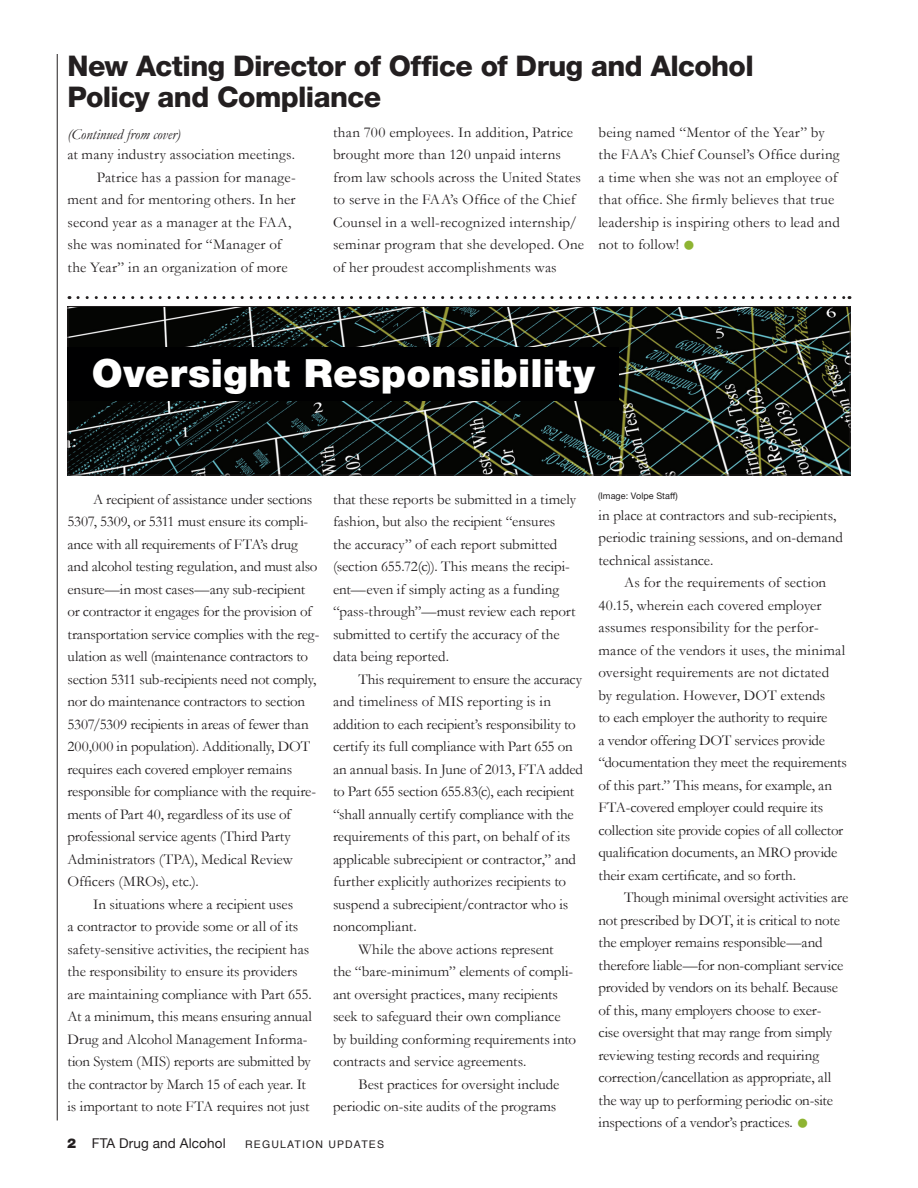
<style>
.page{position:relative;width:918px;height:1188px;background:#fff}
.page>*{position:absolute;margin:0;border:0;box-sizing:border-box;transform-origin:0 0}
.t1{font:900 39px "Helvetica Neue LT Std";letter-spacing:.01em;color:#fff}
.t2{font:800 28.5px/31.5px "Helvetica Neue LT Std";letter-spacing:-.02em;color:#231f20}
.t3{font:15px/22.5px "Garamond";letter-spacing:-.005em;color:#231f20}
.t4{font:15px/22.5px "Garamond";letter-spacing:.015em;color:#231f20}
.t5{font:italic 15px "Garamond";color:#231f20}
.t6{font:13.5px "Helvetica Neue";letter-spacing:.01em;color:#231f20}
.t7{font:10.5px "Helvetica";letter-spacing:.11em;color:#231f20}
.t8{font:9px "Helvetica Neue";letter-spacing:.01em;color:#231f20}
.s1{color:#8eb432}
.s2{font-family:"Helvetica Neue LT Std";font-weight:900}
</style>
<div class="page">
<hr style="left:57px;top:54px;width:1px;height:1066px;background:#231f20">
<svg style="left:78px;top:296px;width:772px;height:3px"></svg>
<img style="left:70px;top:308px;width:778px;height:165px">
<div style="left:68px;top:306px;width:782px;height:169px;border:1px solid #231f20"></div>
<div style="left:68px;top:347px;width:551px;height:54px;background:#000001"></div>
<h2 class="t2" style="left:68px;top:50px;width:688px">New Acting Director of Office of Drug and Alcohol<br>Policy and Compliance</h2>
<p class="t5" style="left:68px;top:125px;width:114px">(Continued from cover)</p>
<p class="t3" style="left:68px;top:143px;width:229px">at many industry association meetings.</p>
<p class="t4" style="left:68px;top:166px;width:230px;text-indent:29px">Patrice has a passion for manage&shy;ment and for mentoring others. In her second year as a manager at the FA A, she was nominated for “Manager of the Year” in an organization of more</p>
<p class="t3" style="left:333px;top:121px;width:249px">than 700 employees. In addition, Patrice brought more than 120 unpaid interns from law schools across the United States to serve in the FAA’s Office of the Chief Counsel in a well-recognized internship/</p>
<p class="t3" style="left:333px;top:233px;width:253px">seminar program that she developed. One of her proudest accomplishments was</p>
<p class="t4" style="left:598px;top:121px;width:228px">being named “Mentor of the Year” by</p>
<p class="t4" style="left:598px;top:143px;width:243px">the FA A’s Chief Counsel’s Office during</p>
<p class="t3" style="left:598px;top:166px;width:241px">a time when she was not an employee of</p>
<p class="t4" style="left:598px;top:188px;width:237px">that office. She firmly believes that true</p>
<p class="t3" style="left:598px;top:211px;width:243px">leadership is inspiring others to lead and not to follow! <span class="s1">●</span></p>
<p class="t1" style="left:92px;top:350px;width:504px">Oversight Responsibility</p>
<p class="t3" style="left:68px;top:488px;width:253px;text-indent:26px">A recipient of assistance under sections 5307, 5309, or 5311 must ensure its compli&shy;ance with all requirements of FTA’s drug and alcohol testing regulation, and must also ensure—in most cases—any sub-recipient or contractor it engages for the provision of transportation service complies with the reg&shy;ulation as well (maintenance contractors to section 5311 sub-recipients need not comply, nor do maintenance contractors to section 5307/5309 recipients in areas of fewer than 200,000 in population). Additionally, DOT requires each covered employer remains responsible for compliance with the require&shy;ments of Part 40, regardless of its use of professional service agents (Third Party Administrators (TPA), Medical Review Officers (MROs), etc.).</p>
<p class="t3" style="left:68px;top:893px;width:246px;text-indent:26px">In situations where a recipient uses<br>a contractor to provide some or all of its safety-sensitive activities, the recipient has the responsibility to ensure its providers are maintaining compliance with Part 655.<br>At a minimum, this means ensuring annual Drug and Alcohol Management Informa&shy;tion System (MIS) reports are submitted by the contractor by March 15 of each year. It is important to note FTA requires not just</p>
<p class="t3" style="left:333px;top:488px;width:245px">that these reports be submitted in a timely fashion, but also the recipient “ensures the accuracy” of each report submitted (section 655.72(c)). This means the recipi&shy;ent—even if simply acting as a funding “pass-through”—must review each report submitted to certify the accuracy of the data being reported.</p>
<p class="t3" style="left:333px;top:668px;width:251px;text-indent:26px">This requirement to ensure the accuracy and timeliness of MIS reporting is in addition to each recipient’s responsibility to certify its full compliance with Part 655 on an annual basis. In June of 2013, FTA added to Part 655 section 655.83(c), each recipient “shall annually certify compliance with the requirements of this part, on behalf of its applicable subrecipient or contractor,” and further explicitly authorizes recipients to suspend a subrecipient/contractor who is noncompliant.</p>
<p class="t3" style="left:333px;top:938px;width:245px;text-indent:26px">While the above actions represent<br>the “bare-minimum” elements of compli&shy;ant oversight practices, many recipients seek to safeguard their own compliance by building conforming requirements into contracts and service agreements.</p>
<p class="t3" style="left:333px;top:1073px;width:228px;text-align:right">Best practices for oversight include periodic on-site audits of the programs</p>
<p class="t6" style="left:67px;top:1132px;width:160px"><span class="s2">2</span> FTA Drug and Alcohol</p>
<p class="t7" style="left:245px;top:1137px;width:140px">REGULATION UPDATES</p>
<p class="t8" style="left:598px;top:489px;width:81px">(Image: Volpe Staff)</p>
<p class="t3" style="left:598px;top:504px;width:246px">in place at contractors and sub-recipients, periodic training sessions, and on-demand technical assistance.</p>
<p class="t3" style="left:624px;top:571px;width:204px">As for the requirements of section</p>
<p class="t3" style="left:598px;top:594px;width:225px">40.15, wherein each covered employer</p>
<p class="t3" style="left:598px;top:616px;width:248px">assumes responsibility for the perfor&shy;mance of the vendors it uses, the minimal oversight requirements are not dictated</p>
<p class="t3" style="left:598px;top:684px;width:228px">by regulation. However, DOT extends</p>
<p class="t3" style="left:598px;top:706px;width:231px">to each employer the authority to require</p>
<p class="t3" style="left:598px;top:729px;width:228px">a vendor offering DOT services provide</p>
<p class="t3" style="left:598px;top:751px;width:250px">“documentation they meet the requirements</p>
<p class="t3" style="left:598px;top:774px;width:235px">of this part.” This means, for example, an<br>FTA-covered employer could require its</p>
<p class="t3" style="left:598px;top:819px;width:246px">collection site provide copies of all collector</p>
<p class="t3" style="left:598px;top:841px;width:240px">qualification documents, an MRO provide their exam certificate, and so forth.</p>
<p class="t3" style="left:598px;top:886px;width:251px;text-indent:26px">Though minimal oversight activities are not prescribed by DOT, it is critical to note the employer remains responsible—and therefore liable—for non-compliant service provided by vendors on its behalf. Because of this, many employers choose to exer-<br>cise oversight that may range from simply reviewing testing records and requiring correction/cancellation as appropriate, all the way up to performing periodic on-site inspections of a vendor’s practices. <span class="s1">●</span></p>
</div>
